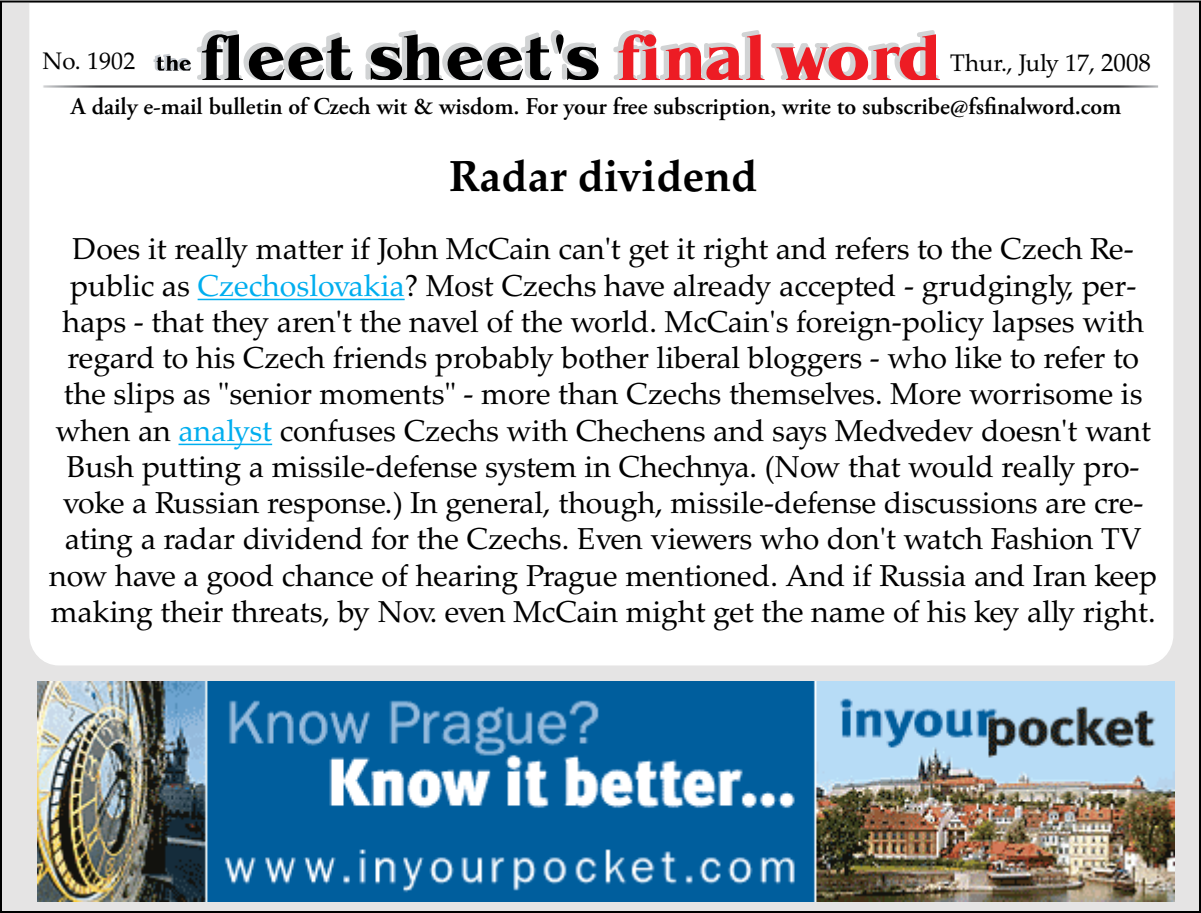
<style>
.page{position:relative;width:1201px;height:913px;background:#fff}
.page>*{position:absolute;margin:0;border:0;box-sizing:border-box;transform-origin:0 0}
.t1{font:700 43.6px "Palatino LTCE";color:#000}
.t2{font:30.4px/36.2px "Palatino LTCE";color:#000;text-align:center}
.t3{font:600 24px "Adobe Garamond Pro";color:#000}
.t4{font:24px "Palatino LTCE";color:#000}
.s1{font-size:25px}
.s2{color:#00aeef}
</style>
<div class="page">
<div style="left:1px;top:1px;width:1198px;height:910px;background:#e5e4e4"></div>
<div style="left:28px;top:1px;width:1146px;height:665px;background:#fff"></div>
<img style="left:40px;top:83px;width:1120px;height:7px">
<svg style="left:153px;top:30px;width:446px;height:50px;background:#a3a3a4"></svg>
<svg style="left:611px;top:30px;width:328px;height:50px;background:#eda0a3"></svg>
<img style="left:38px;top:681px;width:1136px;height:219px">
<hr style="left:197px;top:298px;width:207px;height:2px;background:#00aeef">
<hr style="left:178px;top:443px;width:94px;height:2px;background:#00aeef">
<p class="t4" style="left:42px;top:47px;width:94px">No. 1902</p>
<p class="t4" style="left:949px;top:49px;width:202px">Thur., July 17, <span class="s1">2008</span></p>
<p class="t3" style="left:71px;top:93px;width:1051px">A daily e-mail bulletin of Czech wit &amp; wisdom. For your free subscription, write to subscribe@fsfinalword.com</p>
<h1 class="t1" style="left:449px;top:150px;width:310px">Radar dividend</h1>
<p class="t2" style="left:49px;top:231px;width:1109px">Does it really matter if John McCain can't get it right and refers to the Czech Re&shy;public as <span class="s2">Czechoslovakia</span>? Most Czechs have already accepted - grudgingly, per&shy;haps - that they aren't the navel of the world. McCain's foreign-policy lapses with regard to his Czech friends probably bother liberal bloggers - who like to refer to the slips as "senior moments" - more than Czechs themselves. More worrisome is when an <span class="s2">analyst</span> confuses Czechs with Chechens and says Medvedev doesn't want Bush putting a missile-defense system in Chechnya. (Now that would really pro&shy;voke a Russian response.) In general, though, missile-defense discussions are cre&shy;ating a radar dividend for the Czechs. Even viewers who don't watch Fashion TV now have a good chance of hearing Prague mentioned. And if Russia and Iran keep making their threats, by Nov. even McCain might get the name of his key ally right.</p>
</div>
